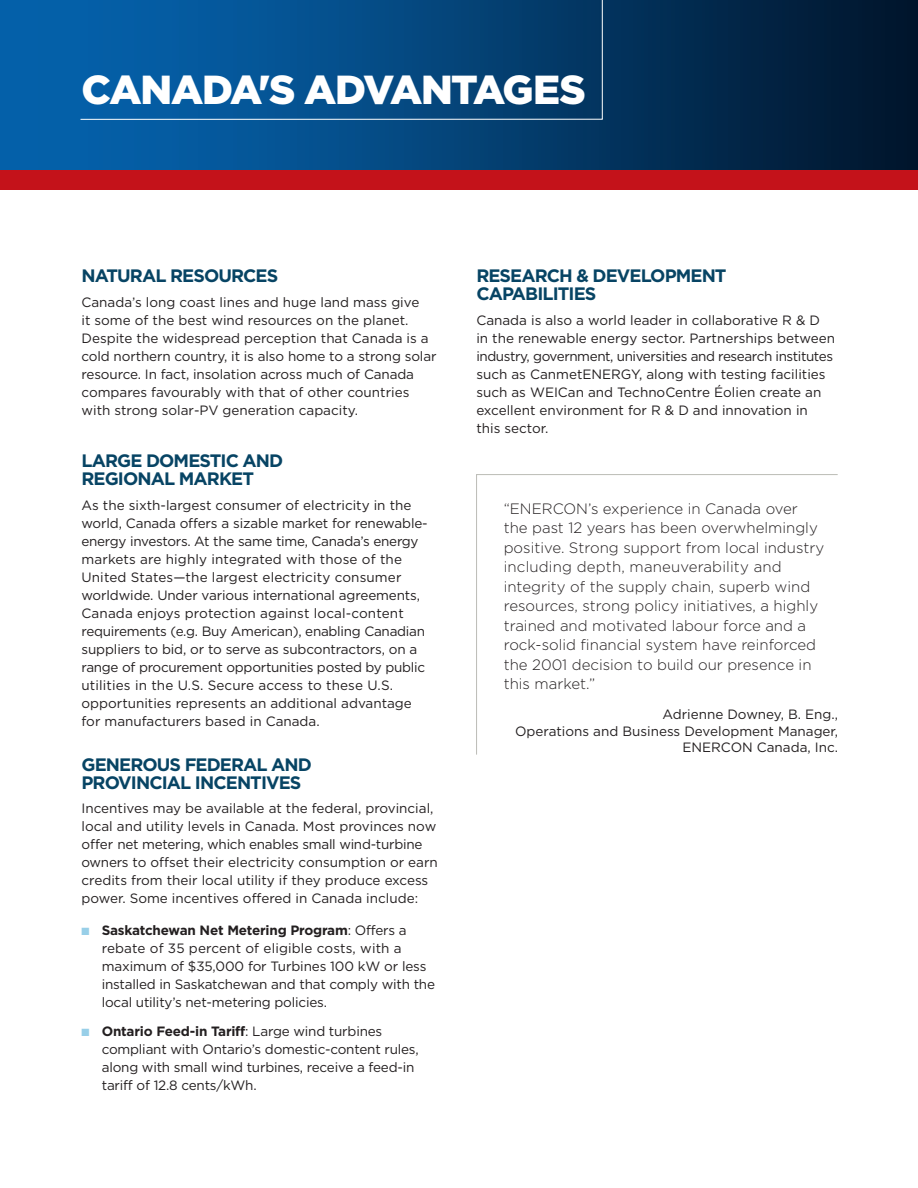
<style>
.page{position:relative;width:918px;height:1188px;background:#fff}
.page>*{position:absolute;margin:0;border:0;box-sizing:border-box;transform-origin:0 0}
.t1{font:900 40.5px "Gotham";letter-spacing:-.035em;color:#fff}
.t2{font:700 18px/18px "Gotham";letter-spacing:-.05em;color:#074464}
.t3{font:300 15px/19.5px "Gotham";color:#231f20}
.Body{font:13.5px/18px "Gotham";color:#231f20}
.s1{color:#98cfe8}
.s2{font-weight:700}
</style>
<div class="page">
<div style="left:0;top:170px;width:918px;height:19px;background:#c4121a"></div>
<div style="left:0;top:0;width:918px;height:170px;background:linear-gradient(to right,#066ab9,#01172f)"></div>
<svg style="left:80px;top:0;width:523px;height:120px;background:#064f8a"></svg>
<svg style="left:476px;top:474px;width:362px;height:281px"></svg>
<h2 class="t1" style="left:82px;top:66px;width:506px">CANADA'S ADVANTAGES</h2>
<h3 class="t2" style="left:82px;top:267px;width:198px">NATURAL RESOURCES</h3>
<p class="Body" style="left:82px;top:293px;width:357px">Canada’s long coast lines and huge land mass give<br>it some of the best wind resources on the planet.<br>Despite the widespread perception that Canada is a cold northern country, it is also home to a strong solar resource. In fact, insolation across much of Canada compares favourably with that of other countries with strong solar-PV generation capacity.</p>
<h3 class="t2" style="left:82px;top:451px;width:203px">LARGE DOMESTIC AND<br>REGIONAL MARKET</h3>
<p class="Body" style="left:82px;top:496px;width:348px">As the sixth-largest consumer of electricity in the world, Canada offers a sizable market for renewable&shy;energy investors. At the same time, Canada’s energy markets are highly integrated with those of the United States—the largest electricity consumer worldwide. Under various international agreements, Canada enjoys protection against local-content requirements (e.g. Buy American), enabling Canadian suppliers to bid, or to serve as subcontractors, on a range of procurement opportunities posted by public utilities in the U.S. Secure access to these U.S. opportunities represents an additional advantage for manufacturers based in Canada.</p>
<h3 class="t2" style="left:82px;top:755px;width:232px">GENEROUS FEDERAL AND<br>PROVINCIAL INCENTIVES</h3>
<p class="Body" style="left:82px;top:799px;width:358px">Incentives may be available at the federal, provincial, local and utility levels in Canada. Most provinces now offer net metering, which enables small wind-turbine owners to offset their electricity consumption or earn credits from their local utility if they produce excess power. Some incentives offered in Canada include:</p>
<p class="Body" style="left:102px;top:921px;width:335px;text-indent:-20px"><span class="s1">■</span> <span class="s2">Saskatchewan Net Metering Program</span>: Offers a rebate of 35 percent of eligible costs, with a maximum of $35,000 for Turbines 100 kW or less installed in Saskatchewan and that comply with the local utility’s net-metering policies.</p>
<p class="Body" style="left:102px;top:1022px;width:319px;text-indent:-20px"><span class="s1">■</span> <span class="s2">Ontario Feed-in Tariff</span>: Large wind turbines compliant with Ontario’s domestic-content rules, along with small wind turbines, receive a feed-in tariff of 12.8 cents/kWh.</p>
<h3 class="t2" style="left:476px;top:267px;width:252px">RESEARCH &amp; DEVELOPMENT<br>CAPABILITIES</h3>
<p class="Body" style="left:476px;top:311px;width:360px">Canada is also a world leader in collaborative R &amp; D in the renewable energy sector. Partnerships between industry, government, universities and research institutes such as CanmetENERGY, along with testing facilities such as WEICan and TechnoCentre Éolien create an excellent environment for R &amp; D and innovation in this sector.</p>
<p class="t3" style="left:504px;top:499px;width:322px">“ENERCON’s experience in Canada over the past 12 years has been overwhelmingly positive. Strong support from local industry including depth, maneuverability and integrity of the supply chain, superb wind resources, strong policy initiatives, a highly trained and motivated labour force and a rock-solid financial system have reinforced the 2001 decision to build our presence in this market.”</p>
<p class="Body" style="left:515px;top:706px;width:325px;line-height:16.5px;text-align:right">Adrienne Downey, B. Eng.,<br>Operations and Business Development Manager,<br>ENERCON Canada, Inc.</p>
</div>
